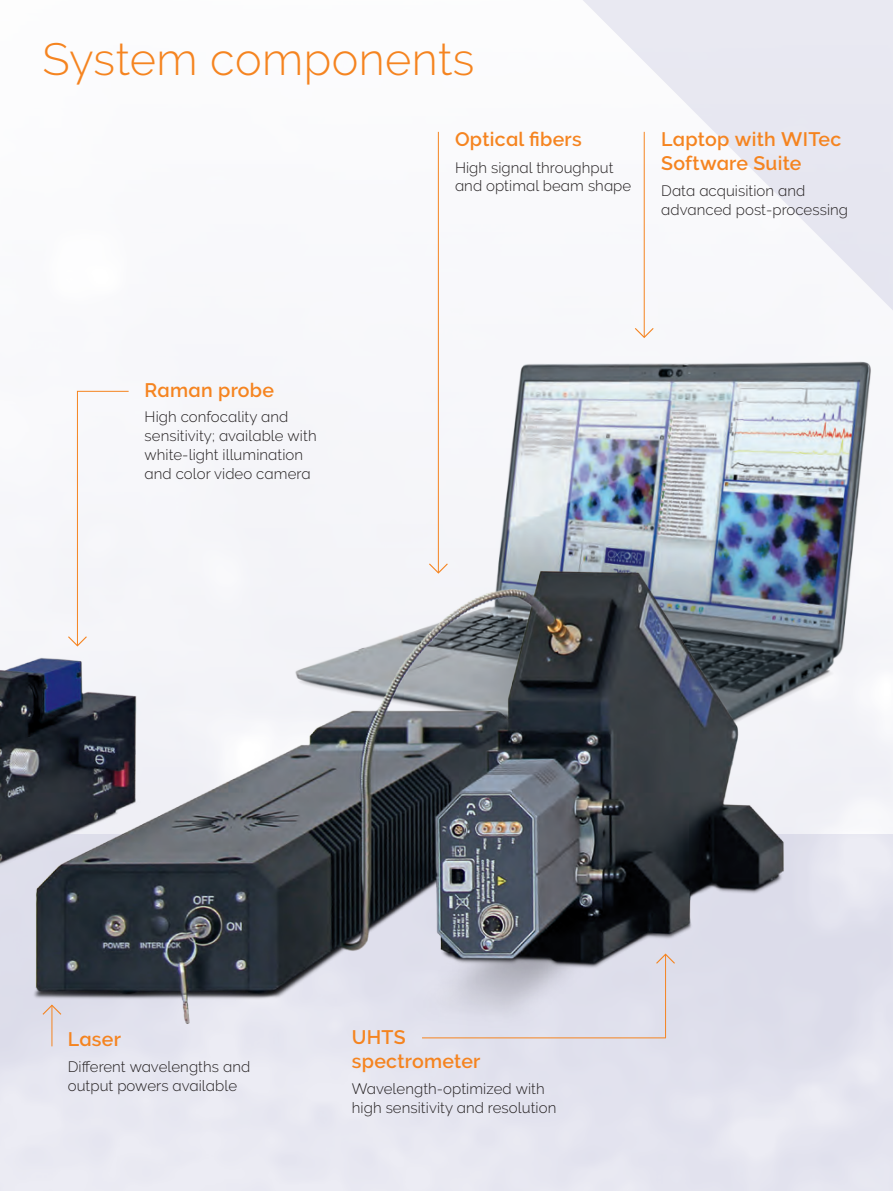
<style>
.page{position:relative;width:893px;height:1191px;background:#fff}
.page>*{position:absolute;margin:0;border:0;box-sizing:border-box;transform-origin:0 0}
.t1{font:45px "Oxford Raleway Light";letter-spacing:.01em;color:#f58420}
.t2{font:700 19.5px/24px "Oxford Raleway Semi";letter-spacing:.015em;color:#f58420}
.t3{font:15px/18.8px "Oxford Raleway Light";letter-spacing:.005em;color:#231f20}
</style>
<div class="page">
<svg style="left:583px;top:0;width:252px;height:833px"></svg>
<div style="left:0;top:833px;width:893px;height:358px;background:#ececf4"></div>
<div style="left:835px;top:0;width:58px;height:834px;background:#e7e7f1"></div>
<img style="left:219px;top:280px;width:674px;height:542px">
<img style="left:0;top:562px;width:799px;height:542px">
<hr style="left:422px;top:1037px;width:244px;height:1px;background:#f58420">
<hr style="left:438px;top:132px;width:1px;height:441px;background:#f58420">
<div style="left:67px;top:390px;width:62px;height:257px;background:#f6f6f9"></div>
<hr style="left:52px;top:1006px;width:1px;height:40px;background:#f58420">
<svg style="left:41px;top:1003px;width:22px;height:13px"></svg>
<hr style="left:665px;top:954px;width:1px;height:84px;background:#f58420">
<svg style="left:655px;top:952px;width:21px;height:13px"></svg>
<svg style="left:428px;top:562px;width:21px;height:12px"></svg>
<hr style="left:644px;top:132px;width:1px;height:205px;background:#f58420">
<svg style="left:634px;top:327px;width:21px;height:12px"></svg>
<h1 class="t1" style="left:43px;top:33px;width:434px">System components</h1>
<h2 class="t2" style="left:455px;top:127px;width:128px">Optical fibers</h2>
<p class="t3" style="left:455px;top:158px;width:178px">High signal throughput and optimal beam shape</p>
<h2 class="t2" style="left:661px;top:127px;width:182px">Laptop with WITec<br>Software Suite</h2>
<p class="t3" style="left:661px;top:181px;width:188px">Data acquisition and advanced post-processing</p>
<h2 class="t2" style="left:145px;top:378px;width:131px">Raman probe</h2>
<p class="t3" style="left:145px;top:408px;width:174px">High confocality and sensitivity; available with white-light illumination and color video camera</p>
<h2 class="t2" style="left:68px;top:1027px;width:55px">Laser</h2>
<p class="t3" style="left:68px;top:1057px;width:184px">Different wavelengths and output powers available</p>
<h2 class="t2" style="left:352px;top:1025px;width:130px">UHTS spectrometer</h2>
<p class="t3" style="left:352px;top:1079px;width:206px">Wavelength-optimized with high sensitivity and resolution</p>
</div>
